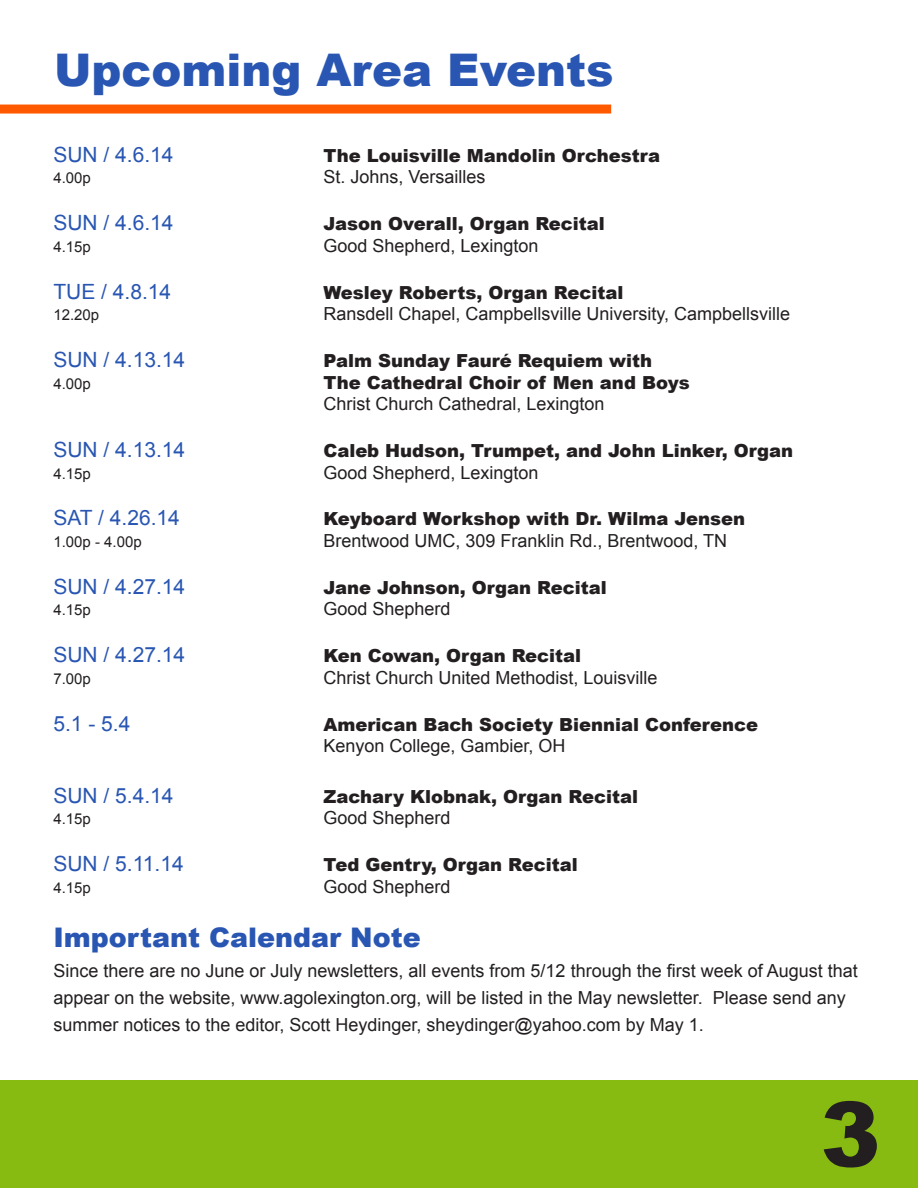
<style>
.page{position:relative;width:918px;height:1188px;background:#fff}
.page>*{position:absolute;margin:0;border:0;box-sizing:border-box;transform-origin:0 0}
.t1{font:900 90px "Arial";color:#231f20}
.t2{font:900 45px "Arial";color:#2956b2}
.t3{font:900 27px "Arial";color:#2956b2}
.t4{font:21px "Arial";color:#2956b2}
.t5{font:18px/27px "Arial";color:#231f20}
.t6{font:900 18px "Arial";color:#231f20}
.t7{font:15px "Arial";color:#231f20}
</style>
<div class="page">
<div style="left:0;top:1080px;width:918px;height:108px;background:#87bb12"></div>
<div style="left:0;top:105px;width:611px;height:9px;background:#ff5900"></div>
<p class="t2" style="left:54px;top:37px;width:561px">Upcoming Area Events</p>
<p class="t4" style="left:53px;top:141px;width:122px">SUN / 4.6.14</p>
<p class="t6" style="left:323px;top:142px;width:338px">The Louisville Mandolin Orchestra</p>
<p class="t7" style="left:53px;top:168px;width:39px">4.00p</p>
<p class="t5" style="left:323px;top:164px;width:164px">St. Johns, Versailles</p>
<p class="t4" style="left:53px;top:209px;width:122px">SUN / 4.6.14</p>
<p class="t6" style="left:323px;top:211px;width:283px">Jason Overall, Organ Recital</p>
<p class="t7" style="left:53px;top:237px;width:39px">4.15p</p>
<p class="t5" style="left:323px;top:232px;width:217px">Good Shepherd, Lexington</p>
<p class="t4" style="left:53px;top:278px;width:119px">TUE / 4.8.14</p>
<p class="t6" style="left:323px;top:279px;width:301px">Wesley Roberts, Organ Recital</p>
<p class="t7" style="left:53px;top:305px;width:47px">12.20p</p>
<p class="t5" style="left:323px;top:301px;width:468px">Ransdell Chapel, Campbellsville University, Campbellsville</p>
<p class="t4" style="left:53px;top:346px;width:133px">SUN / 4.13.14</p>
<p class="t6" style="left:323px;top:348px;width:330px">Palm Sunday Fauré Requiem with</p>
<p class="t7" style="left:53px;top:374px;width:39px">4.00p</p>
<p class="t6" style="left:323px;top:369px;width:368px">The Cathedral Choir of Men and Boys</p>
<p class="t5" style="left:323px;top:391px;width:283px">Christ Church Cathedral, Lexington</p>
<p class="t4" style="left:53px;top:436px;width:133px">SUN / 4.13.14</p>
<p class="t6" style="left:323px;top:438px;width:471px">Caleb Hudson, Trumpet, and John Linker, Organ</p>
<p class="t7" style="left:53px;top:464px;width:39px">4.15p</p>
<p class="t5" style="left:323px;top:459px;width:217px">Good Shepherd, Lexington</p>
<p class="t4" style="left:53px;top:504px;width:128px">SAT / 4.26.14</p>
<p class="t6" style="left:323px;top:506px;width:423px">Keyboard Workshop with Dr. Wilma Jensen</p>
<p class="t7" style="left:53px;top:532px;width:90px">1.00p - 4.00p</p>
<p class="t5" style="left:323px;top:527px;width:405px">Brentwood UMC, 309 Franklin Rd., Brentwood, TN</p>
<p class="t4" style="left:53px;top:573px;width:133px">SUN / 4.27.14</p>
<p class="t6" style="left:323px;top:574px;width:285px">Jane Johnson, Organ Recital</p>
<p class="t7" style="left:53px;top:600px;width:39px">4.15p</p>
<p class="t5" style="left:323px;top:596px;width:129px">Good Shepherd</p>
<p class="t4" style="left:53px;top:641px;width:133px">SUN / 4.27.14</p>
<p class="t6" style="left:323px;top:643px;width:259px">Ken Cowan, Organ Recital</p>
<p class="t7" style="left:53px;top:669px;width:39px">7.00p</p>
<p class="t5" style="left:323px;top:664px;width:336px">Christ Church United Methodist, Louisville</p>
<p class="t4" style="left:53px;top:710px;width:79px">5.1 - 5.4</p>
<p class="t6" style="left:323px;top:711px;width:436px">American Bach Society Biennial Conference</p>
<p class="t5" style="left:323px;top:733px;width:244px">Kenyon College, Gambier, OH</p>
<p class="t4" style="left:53px;top:782px;width:122px">SUN / 5.4.14</p>
<p class="t6" style="left:323px;top:783px;width:316px">Zachary Klobnak, Organ Recital</p>
<p class="t7" style="left:53px;top:809px;width:39px">4.15p</p>
<p class="t5" style="left:323px;top:805px;width:129px">Good Shepherd</p>
<p class="t4" style="left:53px;top:850px;width:132px">SUN / 5.11.14</p>
<p class="t6" style="left:323px;top:852px;width:256px">Ted Gentry, Organ Recital</p>
<p class="t7" style="left:53px;top:878px;width:39px">4.15p</p>
<p class="t5" style="left:323px;top:873px;width:129px">Good Shepherd</p>
<p class="t3" style="left:53px;top:917px;width:369px">Important Calendar Note</p>
<p class="t5" style="left:53px;top:957px;width:806px">Since there are no June or July newsletters, all events from 5/12 through the first week of August that appear on the website, www.agolexington.org, will be listed in the May newsletter. Please send any summer notices to the editor, Scott Heydinger, sheydinger@yahoo.com by May 1.</p>
<p class="t1" style="left:820px;top:1069px;width:62px">3</p>
</div>
